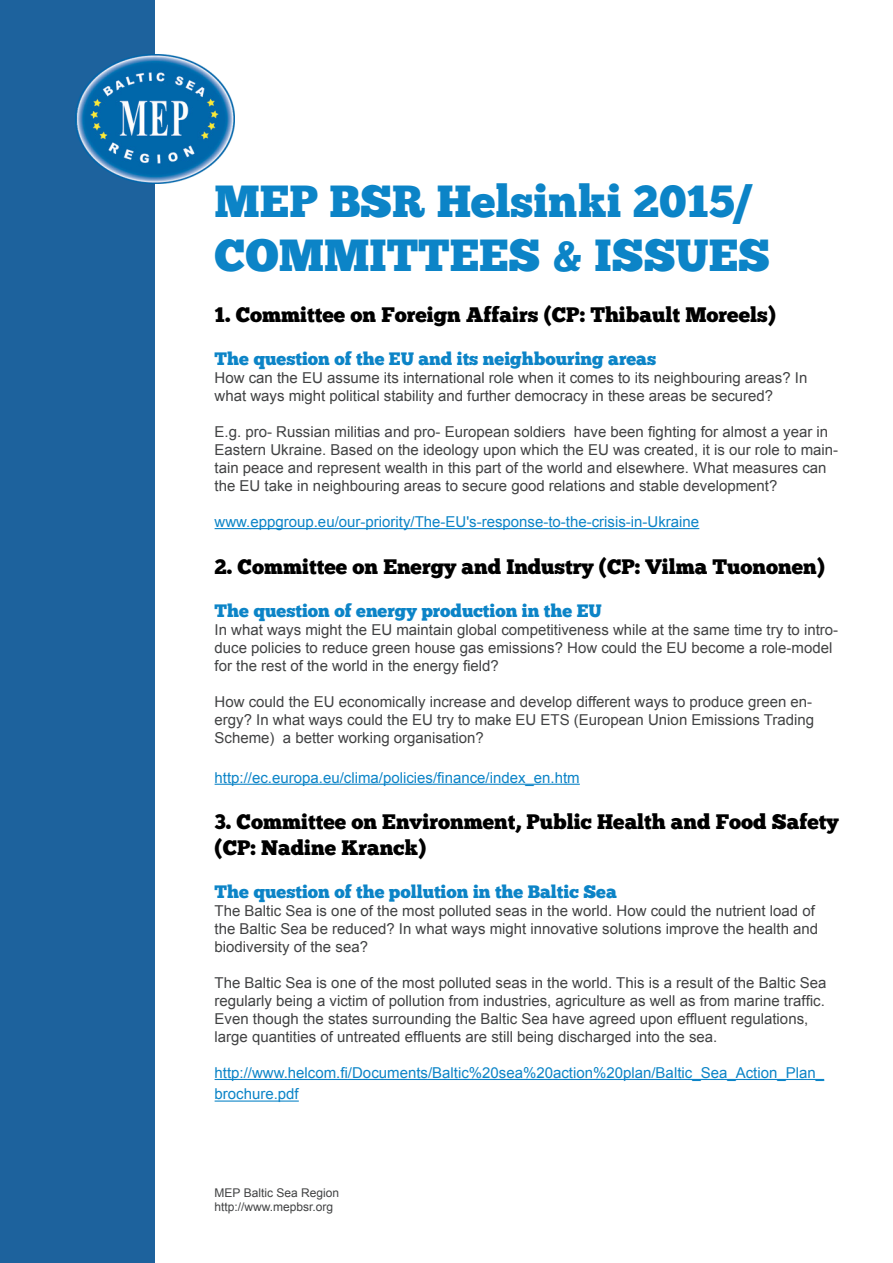
<style>
.page{position:relative;width:893px;height:1263px;background:#fff}
.page>*{position:absolute;margin:0;border:0;box-sizing:border-box;transform-origin:0 0}
.t1{font:45px/54px "Chunk Five";color:#0c84c7}
.t2{font:21px "Chunk Five";color:#000}
.t3{font:18px "Chunk Five";color:#0c84c7}
.t4{font:15px/18px "Arial";color:#414243}
.t5{font:15px/21.6px "Arial";color:#0c84c7}
.t6{font:12px/14.4px "Arial";color:#414243}
</style>
<div class="page">
<div style="left:0;top:0;width:154px;height:1263px;background:#1d629d"></div>
<img style="left:75px;top:54px;width:160px;height:130px">
<hr style="left:215px;top:528px;width:484px;height:1px;background:#0c84c7">
<hr style="left:215px;top:784px;width:365px;height:1px;background:#0c84c7">
<hr style="left:215px;top:1079px;width:609px;height:1px;background:#0c84c7">
<hr style="left:215px;top:1100px;width:84px;height:1px;background:#0c84c7">
<h1 class="t1" style="left:215px;top:175px;width:557px">MEP BSR Helsinki 2015/<br>COMMITTEES &amp; ISSUES</h1>
<p class="t2" style="left:215px;top:302px;width:563px">1. Committee on Foreign Affairs (CP: Thibault Moreels)</p>
<p class="t3" style="left:215px;top:348px;width:443px">The question of the EU and its neighbouring areas</p>
<p class="t4" style="left:215px;top:369px;width:594px">How can the EU assume its international role when it comes to its neighbouring areas? In what ways might political stability and further democracy in these areas be secured?</p>
<p class="t4" style="left:215px;top:423px;width:625px">E.g. pro- Russian militias and pro- European soldiers have been fighting for almost a year in Eastern Ukraine. Based on the ideology upon which the EU was created, it is our role to main&shy;tain peace and represent wealth in this part of the world and elsewhere. What measures can the EU take in neighbouring areas to secure good relations and stable development?</p>
<p class="t5" style="left:215px;top:511px;width:486px">www.eppgroup.eu/our-priority/The-EU's-response-to-the-crisis-in-Ukraine</p>
<p class="t2" style="left:215px;top:554px;width:612px">2. Committee on Energy and Industry (CP: Vilma Tuononen)</p>
<p class="t3" style="left:215px;top:600px;width:389px">The question of energy production in the EU</p>
<p class="t4" style="left:215px;top:621px;width:625px">In what ways might the EU maintain global competitiveness while at the same time try to intro&shy;duce policies to reduce green house gas emissions? How could the EU become a role-model for the rest of the world in the energy field?</p>
<p class="t4" style="left:215px;top:693px;width:601px">How could the EU economically increase and develop different ways to produce green en&shy;ergy? In what ways could the EU try to make EU ETS (European Union Emissions Trading<br>Scheme) a better working organisation?</p>
<p class="t5" style="left:215px;top:767px;width:367px">http://ec.europa.eu/clima/policies/finance/index_en.htm</p>
<p class="t2" style="left:215px;top:810px;width:625px">3. Committee on Environment, Public Health and Food Safety</p>
<p class="t2" style="left:215px;top:835px;width:213px">(CP: Nadine Kranck)</p>
<p class="t3" style="left:215px;top:881px;width:404px">The question of the pollution in the Baltic Sea</p>
<p class="t4" style="left:215px;top:902px;width:605px">The Baltic Sea is one of the most polluted seas in the world. How could the nutrient load of the Baltic Sea be reduced? In what ways might innovative solutions improve the health and biodiversity of the sea?</p>
<p class="t4" style="left:215px;top:974px;width:613px">The Baltic Sea is one of the most polluted seas in the world. This is a result of the Baltic Sea regularly being a victim of pollution from industries, agriculture as well as from marine traffic.<br>Even though the states surrounding the Baltic Sea have agreed upon effluent regulations, large quantities of untreated effluents are still being discharged into the sea.</p>
<p class="t5" style="left:215px;top:1062px;width:611px">http://www.helcom.fi/Documents/Baltic%20sea%20action%20plan/Baltic_Sea_Action_Plan_ brochure.pdf</p>
<p class="t6" style="left:215px;top:1185px;width:126px">MEP Baltic Sea Region http://www.mepbsr.org</p>
</div>
